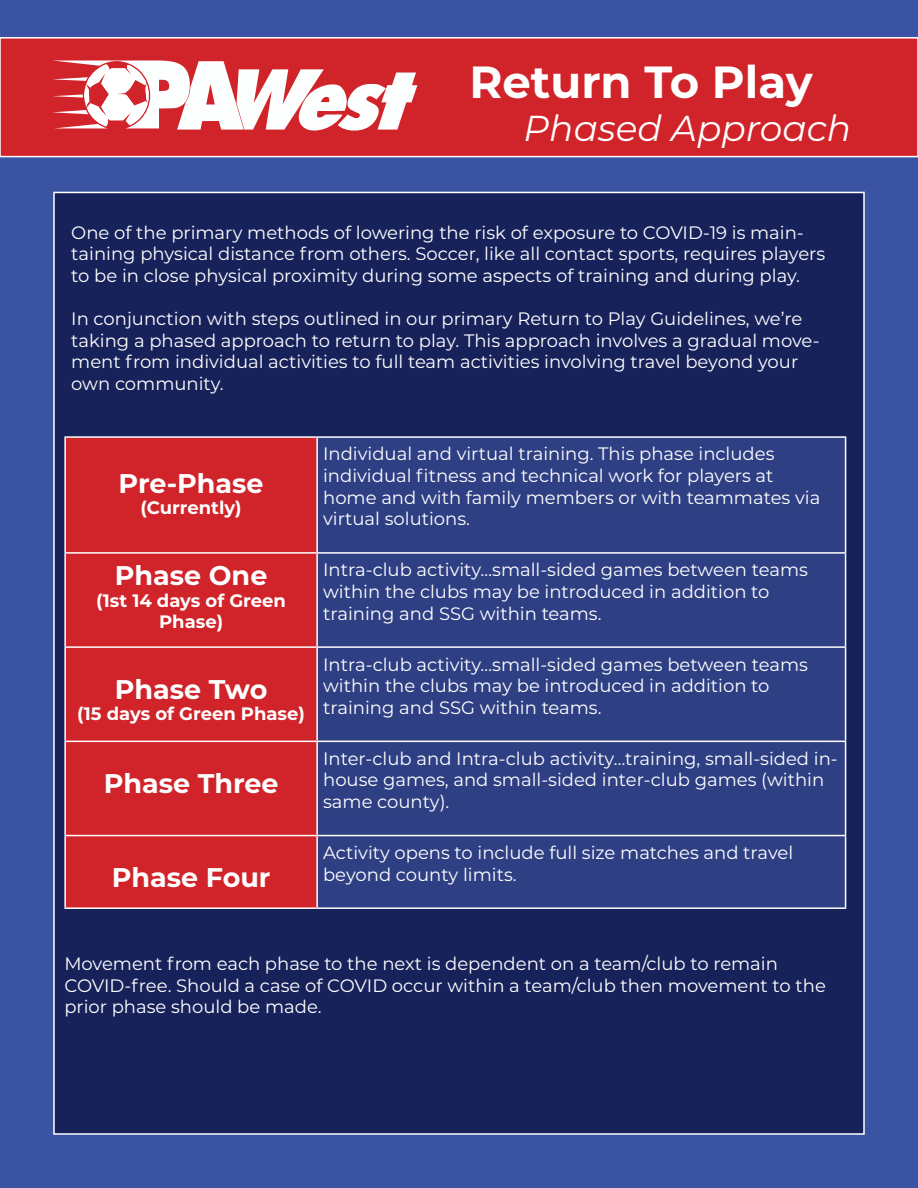
<style>
.page{position:relative;width:918px;height:1188px;background:#3a53a3}
.page>*{position:absolute;margin:0;border:0;box-sizing:border-box;transform-origin:0 0}
.t1{font:700 45px "Montserrat";color:#fff}
.t2{font:italic 36px "Montserrat";color:#fff}
.t3{font:700 27px "Montserrat";color:#fff}
.t4{font:18px/21.6px "Montserrat";color:#fff}
.t5{font:700 18px/21.6px "Montserrat";color:#fff;text-align:center}
</style>
<div class="page">
<div style="left:53px;top:192px;width:812px;height:943px;background:#17225b;border:2px solid #fff"></div>
<div style="left:0;top:38px;width:918px;height:119px;background:#d1232a"></div>
<div style="left:0;top:37px;width:918px;height:120px;border:2px solid #fff"></div>
<div style="left:66px;top:438px;width:250px;height:469px;background:#d1232a"></div>
<div style="left:318px;top:438px;width:527px;height:397px;background:#2e3f84"></div>
<div style="left:317px;top:836px;width:529px;height:72px;background:#2e3f84"></div>
<hr style="left:64px;top:436px;width:252px;height:2px;background:#fff">
<hr style="left:64px;top:438px;width:2px;height:114px;background:#fff">
<hr style="left:64px;top:552px;width:252px;height:2px;background:#fff">
<hr style="left:64px;top:554px;width:2px;height:92px;background:#fff">
<hr style="left:64px;top:646px;width:252px;height:2px;background:#fff">
<hr style="left:64px;top:648px;width:2px;height:93px;background:#fff">
<hr style="left:64px;top:741px;width:252px;height:1px;background:#fff">
<hr style="left:64px;top:742px;width:2px;height:93px;background:#fff">
<hr style="left:64px;top:835px;width:252px;height:1px;background:#fff">
<hr style="left:64px;top:836px;width:2px;height:71px;background:#fff">
<hr style="left:64px;top:907px;width:252px;height:2px;background:#fff">
<hr style="left:316px;top:436px;width:530px;height:2px;background:#fff">
<hr style="left:316px;top:438px;width:2px;height:114px;background:#fff">
<hr style="left:845px;top:438px;width:1px;height:114px;background:#fff">
<hr style="left:316px;top:552px;width:530px;height:2px;background:#fff">
<hr style="left:316px;top:554px;width:2px;height:92px;background:#fff">
<hr style="left:845px;top:554px;width:1px;height:92px;background:#fff">
<hr style="left:316px;top:646px;width:530px;height:2px;background:#fff">
<hr style="left:316px;top:648px;width:2px;height:93px;background:#fff">
<hr style="left:845px;top:648px;width:1px;height:93px;background:#fff">
<hr style="left:316px;top:741px;width:530px;height:1px;background:#fff">
<hr style="left:316px;top:742px;width:2px;height:93px;background:#fff">
<hr style="left:845px;top:742px;width:1px;height:93px;background:#fff">
<hr style="left:316px;top:836px;width:2px;height:71px;background:#fff">
<hr style="left:316px;top:835px;width:530px;height:1px;background:#fff">
<hr style="left:845px;top:836px;width:1px;height:71px;background:#fff">
<hr style="left:316px;top:907px;width:530px;height:2px;background:#fff">
<svg style="left:53px;top:60px;width:364px;height:71px"></svg>
<p class="t1" style="left:469px;top:49px;width:345px">Return To Play</p>
<p class="t2" style="left:523px;top:103px;width:329px">Phased Approach</p>
<p class="t4" style="left:71px;top:221px;width:755px">One of the primary methods of lowering the risk of exposure to COVID-19 is main&shy;taining physical distance from others. Soccer, like all contact sports, requires players to be in close physical proximity during some aspects of training and during play.</p>
<p class="t4" style="left:71px;top:307px;width:750px">In conjunction with steps outlined in our primary Return to Play Guidelines, we’re taking a phased approach to return to play. This approach involves a gradual move&shy;ment from individual activities to full team activities involving travel beyond your own community.</p>
<p class="t3" style="left:119px;top:464px;width:147px">Pre-Phase</p>
<p class="t5" style="left:140px;top:496px;width:103px">(Currently)</p>
<p class="t3" style="left:115px;top:556px;width:154px">Phase One</p>
<p class="t5" style="left:96px;top:589px;width:191px">(1st 14 days of Green<br>Phase)</p>
<p class="t3" style="left:115px;top:670px;width:154px">Phase Two</p>
<p class="t5" style="left:77px;top:702px;width:229px">(15 days of Green Phase)</p>
<p class="t3" style="left:104px;top:764px;width:176px">Phase Three</p>
<p class="t3" style="left:112px;top:858px;width:160px">Phase Four</p>
<p class="t4" style="left:323px;top:443px;width:453px">Individual and virtual training. This phase includes</p>
<p class="t4" style="left:323px;top:464px;width:452px">individual fitness and technical work for players at</p>
<p class="t4" style="left:323px;top:486px;width:499px">home and with family members or with teammates via</p>
<p class="t4" style="left:323px;top:507px;width:148px">virtual solutions.</p>
<p class="t4" style="left:323px;top:558px;width:486px">Intra-club activity…small-sided games between teams</p>
<p class="t4" style="left:323px;top:580px;width:448px">within the clubs may be introduced in addition to</p>
<p class="t4" style="left:323px;top:602px;width:280px">training and SSG within teams.</p>
<p class="t4" style="left:323px;top:653px;width:486px">Intra-club activity…small-sided games between teams</p>
<p class="t4" style="left:323px;top:674px;width:448px">within the clubs may be introduced in addition to</p>
<p class="t4" style="left:323px;top:696px;width:280px">training and SSG within teams.</p>
<p class="t4" style="left:323px;top:747px;width:516px">Inter-club and Intra-club activity…training, small-sided in&shy;house games, and small-sided inter-club games (within same county).</p>
<p class="t4" style="left:323px;top:841px;width:472px">Activity opens to include full size matches and travel</p>
<p class="t4" style="left:323px;top:863px;width:195px">beyond county limits.</p>
<p class="t4" style="left:64px;top:952px;width:763px">Movement from each phase to the next is dependent on a team/club to remain<br>COVID-free. Should a case of COVID occur within a team/club then movement to the prior phase should be made.</p>
</div>
